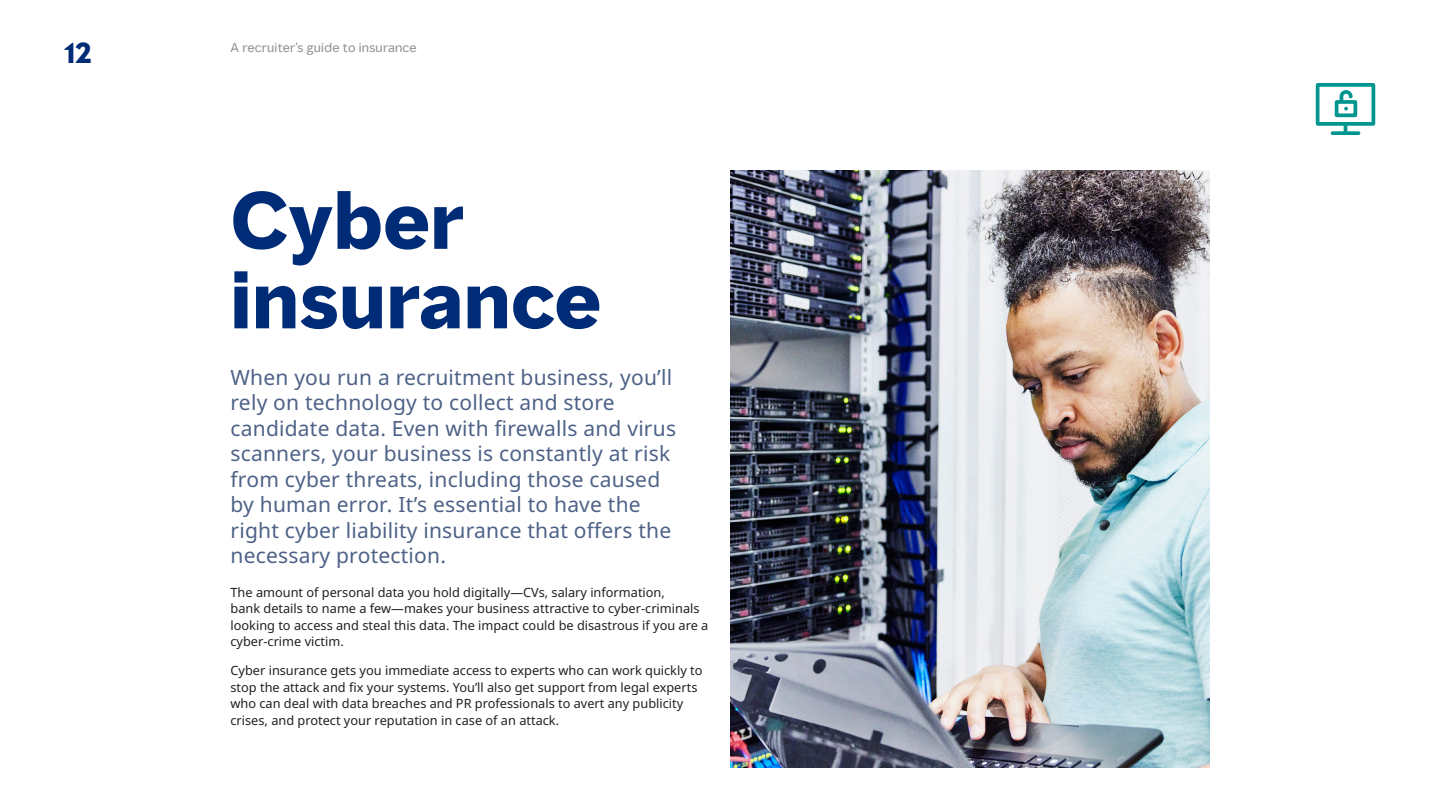
<style>
.page{position:relative;width:1440px;height:810px;background:#fff}
.page>*{position:absolute;margin:0;border:0;box-sizing:border-box;transform-origin:0 0}
.t1{font:700 75px/79.5px "MMC Display";letter-spacing:.01em;color:#002c77}
.t2{font:700 27px "MMC Display";color:#002c77}
.t3{font:21px/25.5px "Noto Sans";letter-spacing:.01em;color:#4e6287}
.t4{font:12.75px/16.5px "Noto Sans";color:#202020}
.t5{font:12px "MMC Display";letter-spacing:.02em;color:#949494}
</style>
<div class="page">
<img style="left:730px;top:171px;width:479px;height:596px">
<svg style="left:1343px;top:126px;width:4px;height:5px"></svg>
<svg style="left:1332px;top:131px;width:26px;height:4px"></svg>
<div style="left:1315px;top:83px;width:60px;height:43px;border:4px solid #00968f"></div>
<div style="left:1334px;top:100px;width:23px;height:17px;border:4px solid #00968f"></div>
<svg style="left:1337px;top:90px;width:17px;height:21px"></svg>
<h2 class="t2" style="left:64px;top:35px;width:29px">12</h2>
<p class="t5" style="left:230px;top:39px;width:188px">A recruiter’s guide to insurance</p>
<h1 class="t1" style="left:230px;top:182px;width:372px">Cyber insurance</h1>
<p class="t3" style="left:230px;top:365px;width:447px">When you run a recruitment business, you’ll rely on technology to collect and store candidate data. Even with firewalls and virus scanners, your business is constantly at risk from cyber threats, including those caused by human error. It’s essential to have the right cyber liability insurance that offers the necessary protection.</p>
<p class="t4" style="left:230px;top:584px;width:479px">The amount of personal data you hold digitally—CVs, salary information,<br>bank details to name a few—makes your business attractive to cyber-criminals looking to access and steal this data. The impact could be disastrous if you are a cyber-crime victim.</p>
<p class="t4" style="left:230px;top:663px;width:473px">Cyber insurance gets you immediate access to experts who can work quickly to stop the attack and fix your systems. You’ll also get support from legal experts who can deal with data breaches and PR professionals to avert any publicity crises, and protect your reputation in case of an attack.</p>
</div>
